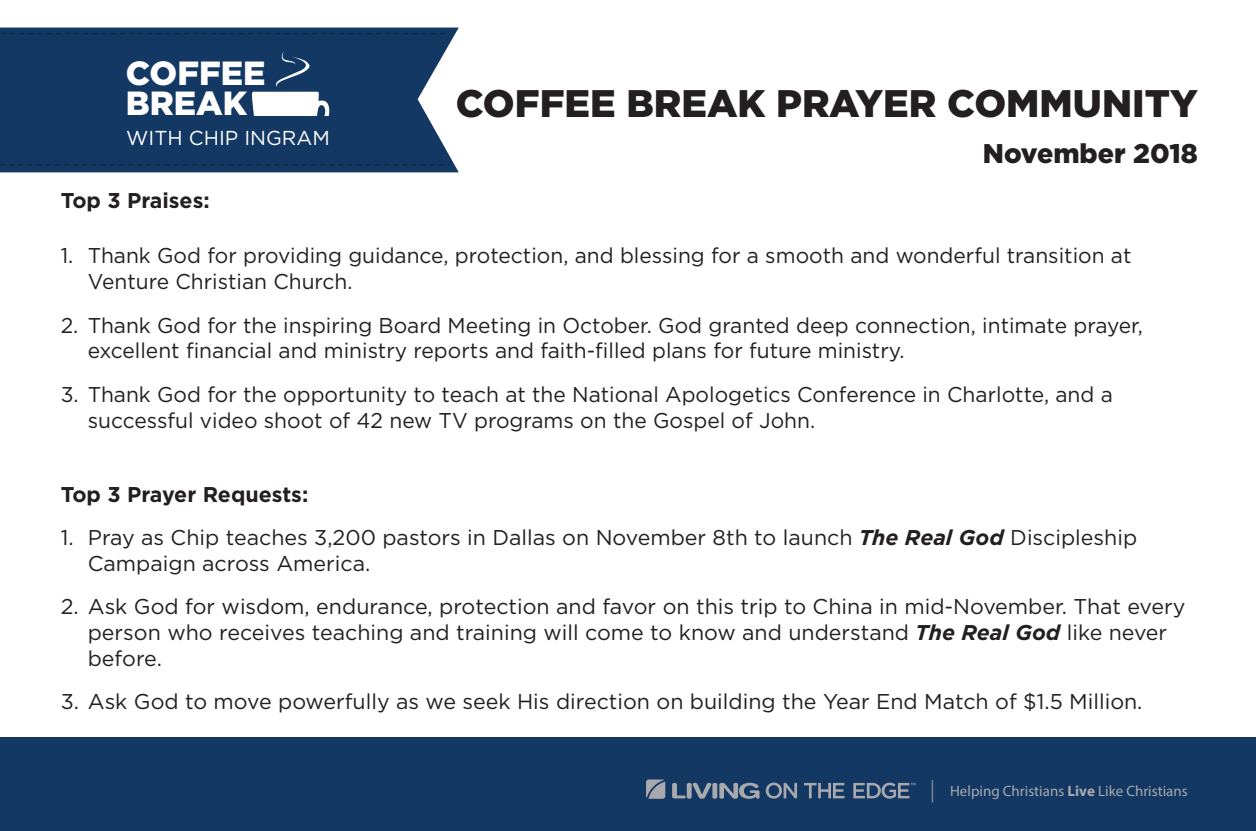
<style>
.page{position:relative;width:1256px;height:831px;background:#fff}
.page>*{position:absolute;margin:0;border:0;box-sizing:border-box;transform-origin:0 0}
.t1{font:900 38.48px "Gotham";color:#231f20}
.t2{font:900 33.52px/29.9px "Gotham";color:#fff}
.t3{font:900 27px "Gotham";color:#231f20}
.t4{font:21.38px/25.7px "Gotham";color:#231f20}
.t5{font:700 21.38px "Gotham";color:#231f20}
.t6{font:20.03px "Gotham";color:#fff}
.t7{font:15.08px "Myriad Pro";color:#a8a9ad}
.s1{font-weight:700;font-style:italic}
.s2{font-weight:300;font-size:22.5px}
.s3{font-weight:700}
</style>
<div class="page">
<div style="left:0;top:737px;width:1256px;height:93px;background:#133863"></div>
<svg style="left:765px;top:782px;width:32px;height:16px"></svg>
<svg style="left:804px;top:782px;width:40px;height:16px"></svg>
<svg style="left:672px;top:782px;width:14px;height:16px"></svg>
<hr style="left:687px;top:782px;width:4px;height:16px;background:#a8a9ad;border-radius:2px">
<svg style="left:692px;top:782px;width:19px;height:16px"></svg>
<div style="left:712px;top:782px;width:5px;height:16px;background:#a8a9ad;border-radius:2px"></div>
<svg style="left:719px;top:782px;width:40px;height:16px"></svg>
<svg style="left:646px;top:779px;width:19px;height:19px"></svg>
<svg style="left:853px;top:782px;width:62px;height:16px"></svg>
<div style="left:0;top:28px;width:459px;height:144px;background:#133863"></div>
<svg style="left:252px;top:51px;width:81px;height:65px"></svg>
<svg style="left:0;top:33px;width:449px;height:1px"></svg>
<svg style="left:0;top:164px;width:449px;height:1px"></svg>
<h2 class="t2" style="left:126px;top:58px;width:141px">COFFEE<br>BREAK</h2>
<p class="t6" style="left:126px;top:125px;width:205px">WITH CHIP INGRAM</p>
<h1 class="t1" style="left:456px;top:81px;width:743px">COFFEE BREAK PRAYER COMMUNITY</h1>
<p class="t3" style="left:982px;top:138px;width:216px">November 2018</p>
<p class="t5" style="left:61px;top:187px;width:151px">Top 3 Praises:</p>
<p class="t4" style="left:88px;top:242px;width:1045px;text-indent:-27px">1. Thank God for providing guidance, protection, and blessing for a smooth and wonderful transition at<br>Venture Christian Church.</p>
<p class="t4" style="left:88px;top:312px;width:1056px;text-indent:-27px">2. Thank God for the inspiring Board Meeting in October. God granted deep connection, intimate prayer, excellent financial and ministry reports and faith-filled plans for future ministry.</p>
<p class="t4" style="left:88px;top:381px;width:1026px;text-indent:-27px">3. Thank God for the opportunity to teach at the National Apologetics Conference in Charlotte, and a successful video shoot of 42 new TV programs on the Gospel of John.</p>
<p class="t5" style="left:61px;top:480px;width:249px">Top 3 Prayer Requests:</p>
<p class="t4" style="left:88px;top:524px;width:1051px;text-indent:-27px">1. Pray as Chip teaches 3,200 pastors in Dallas on November 8th to launch <span class="s1">The Real God</span> Discipleship<br>Campaign across America.</p>
<p class="t4" style="left:88px;top:593px;width:1099px;text-indent:-27px">2. Ask God for wisdom, endurance, protection and favor on this trip to China in mid-November. That every person who receives teaching and training will come to know and understand <span class="s1">The Real God</span> like never before.</p>
<p class="t4" style="left:61px;top:688px;width:1083px">3. Ask God to move powerfully as we seek His direction on building the Year End Match of $1.5 Million.</p>
<p class="t7" style="left:930px;top:781px;width:259px"><span class="s2">|</span> Helping Christians <span class="s3">Live</span> Like Christians</p>
</div>
